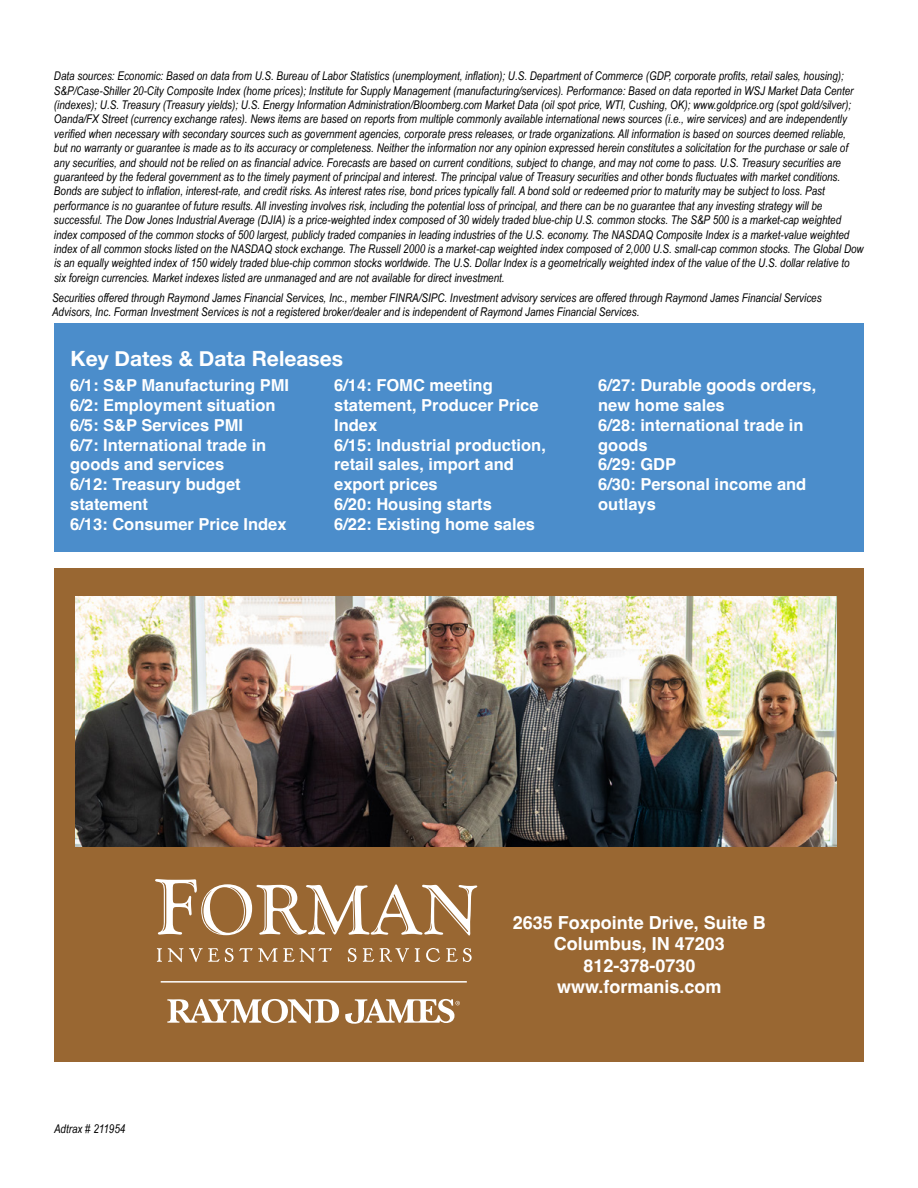
<style>
.page{position:relative;width:918px;height:1188px;background:#fff}
.page>*{position:absolute;margin:0;border:0;box-sizing:border-box;transform-origin:0 0}
.t1{font:700 21px "Helvetica Neue";color:#fff}
.t2{font:700 18px/21.6px "Helvetica";color:#fff;text-align:center}
.t3{font:700 16.5px/19.8px "Helvetica";color:#fff}
.t4{font:italic 12px/14.4px "Arial Narrow";color:#000}
</style>
<div class="page">
<div style="left:54px;top:323px;width:810px;height:229px;background:#4b8dcb"></div>
<div style="left:54px;top:568px;width:810px;height:494px;background:#996732"></div>
<img style="left:75px;top:596px;width:762px;height:250px">
<svg style="left:167px;top:999px;width:172px;height:24px"></svg>
<svg style="left:345px;top:999px;width:115px;height:25px"></svg>
<svg style="left:155px;top:879px;width:322px;height:57px"></svg>
<svg style="left:157px;top:948px;width:5px;height:14px"></svg>
<svg style="left:168px;top:948px;width:15px;height:14px"></svg>
<svg style="left:189px;top:948px;width:143px;height:14px"></svg>
<svg style="left:348px;top:948px;width:9px;height:14px"></svg>
<svg style="left:363px;top:948px;width:11px;height:14px"></svg>
<svg style="left:380px;top:948px;width:29px;height:14px"></svg>
<svg style="left:415px;top:948px;width:5px;height:14px"></svg>
<svg style="left:426px;top:948px;width:14px;height:14px"></svg>
<svg style="left:446px;top:948px;width:26px;height:14px"></svg>
<hr style="left:161px;top:981px;width:306px;height:2px;background:#fff">
<p class="t4" style="left:54px;top:69px;width:811px">Data sources: Economic: Based on data from U.S. Bureau of Labor Statistics (unemployment, inflation); U.S. Department of Commerce (GDP, corporate profits, retail sales, housing); S&amp;P/Case-Shiller 20-City Composite Index (home prices); Institute for Supply Management (manufacturing/services). Performance: Based on data reported in WSJ Market Data Center (indexes); U.S. Treasury (Treasury yields); U.S. Energy Information Administration/Bloomberg.com Market Data (oil spot price, WTI, Cushing, OK); www.goldprice.org (spot gold/silver); Oanda/FX Street (currency exchange rates). News items are based on reports from multiple commonly available international news sources (i.e., wire services) and are independently verified when necessary with secondary sources such as government agencies, corporate press releases, or trade organizations. All information is based on sources deemed reliable,<br>but no warranty or guarantee is made as to its accuracy or completeness. Neither the information nor any opinion expressed herein constitutes a solicitation for the purchase or sale of any securities, and should not be relied on as financial advice. Forecasts are based on current conditions, subject to change, and may not come to pass. U.S. Treasury securities are guaranteed by the federal government as to the timely payment of principal and interest. The principal value of Treasury securities and other bonds fluctuates with market conditions.<br>Bonds are subject to inflation, interest-rate, and credit risks. As interest rates rise, bond prices typically fall. A bond sold or redeemed prior to maturity may be subject to loss. Past performance is no guarantee of future results. All investing involves risk, including the potential loss of principal, and there can be no guarantee that any investing strategy will be successful. The Dow Jones Industrial Average (DJIA) is a price-weighted index composed of 30 widely traded blue-chip U.S. common stocks. The S&amp;P 500 is a market-cap weighted index composed of the common stocks of 500 largest, publicly traded companies in leading industries of the U.S. economy. The NASDAQ Composite Index is a market-value weighted index of all common stocks listed on the NASDAQ stock exchange. The Russell 2000 is a market-cap weighted index composed of 2,000 U.S. small-cap common stocks. The Global Dow is an equally weighted index of 150 widely traded blue-chip common stocks worldwide. The U.S. Dollar Index is a geometrically weighted index of the value of the U.S. dollar relative to six foreign currencies. Market indexes listed are unmanaged and are not available for direct investment.</p>
<p class="t4" style="left:52px;top:290px;width:771px">Securities offered through Raymond James Financial Services, Inc., member FINRA/SIPC. Investment advisory services are offered through Raymond James Financial Services<br>Advisors, Inc. Forman Investment Services is not a registered broker/dealer and is independent of Raymond James Financial Services.</p>
<h1 class="t1" style="left:71px;top:342px;width:274px">Key Dates &amp; Data Releases</h1>
<h3 class="t3" style="left:70px;top:377px;width:220px">6/1: S&amp;P Manufacturing PMI<br>6/2: Employment situation<br>6/5: S&amp;P Services PMI<br>6/7: International trade in goods and services<br>6/12: Treasury budget statement<br>6/13: Consumer Price Index</h3>
<h3 class="t3" style="left:334px;top:377px;width:213px">6/14: FOMC meeting statement, Producer Price<br>Index<br>6/15: Industrial production, retail sales, import and export prices<br>6/20: Housing starts<br>6/22: Existing home sales</h3>
<h3 class="t3" style="left:598px;top:377px;width:220px">6/27: Durable goods orders, new home sales<br>6/28: international trade in goods<br>6/29: GDP<br>6/30: Personal income and outlays</h3>
<p class="t4" style="left:54px;top:1121px;width:73px">Adtrax # 211954</p>
<h2 class="t2" style="left:513px;top:913px;width:255px">2635 Foxpointe Drive, Suite B<br>Columbus, IN 47203<br>812-378-0730 www.formanis.com</h2>
</div>
